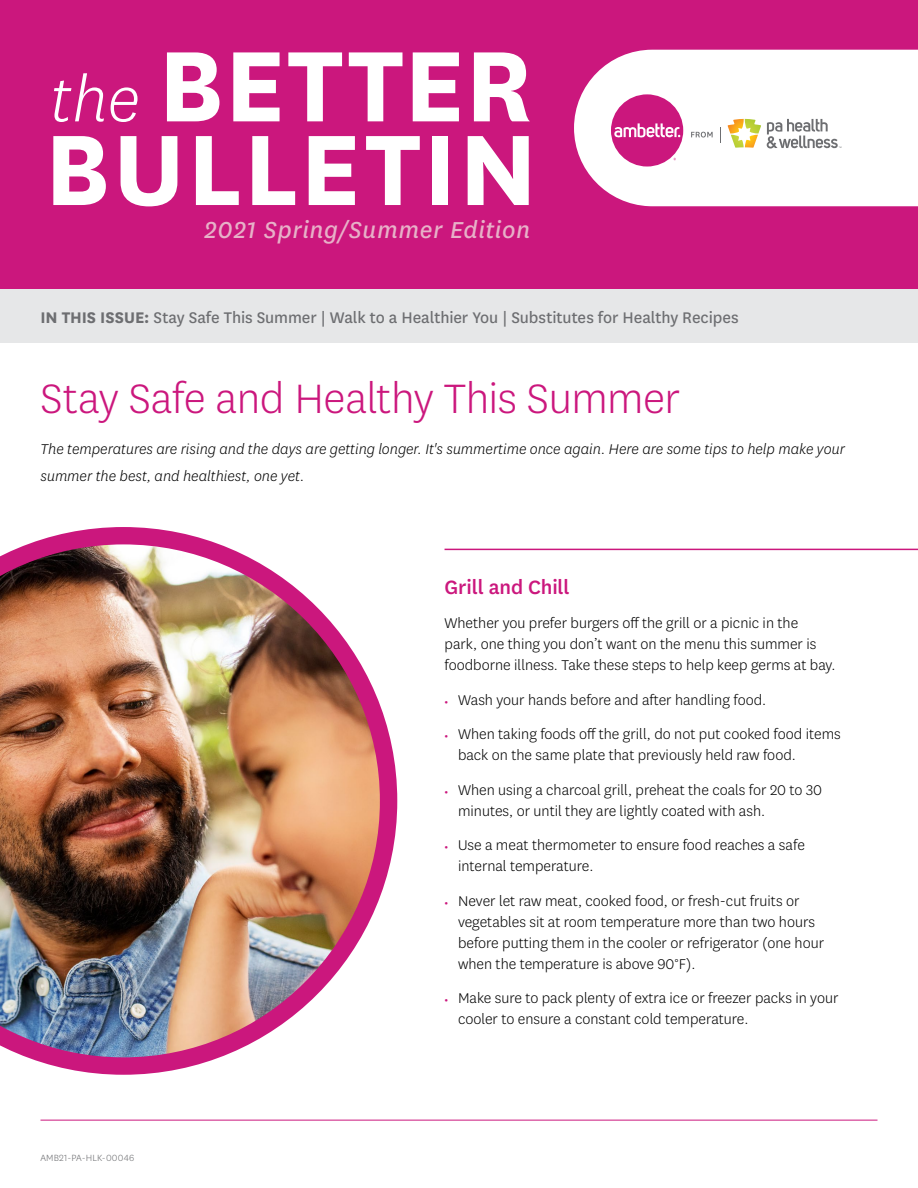
<style>
.page{position:relative;width:918px;height:1188px;background:#fff}
.page>*{position:absolute;margin:0;border:0;box-sizing:border-box;transform-origin:0 0}
.t1{font:700 117px/83.7px "Centene Sans";letter-spacing:.015em;color:#fff}
.t2{font:300 48px "Centene Sans";letter-spacing:-.01em;color:#cb177d}
.t3{font:italic 27px "Centene Sans";letter-spacing:.02em;color:#e7b1c8}
.t4{font:500 22.5px "Centene Sans";letter-spacing:-.01em;color:#cb177d}
.t5{font:18px "Centene Sans";letter-spacing:-.005em;color:#6d6e71}
.t6{font:300 16.5px/21px "Centene Sans";color:#000}
.t7{font:italic 300 16.5px/27px "Centene Sans";color:#000}
.t8{font:300 10.5px "Centene Sans";letter-spacing:.02em;color:#6d6e71}
.s1{font-weight:300;font-style:italic;font-size:72px}
.s2{font-weight:700}
.s3{font-weight:700;font-size:10.5px;color:#cb177d}
</style>
<div class="page">
<div style="left:0;top:275px;width:918px;height:68px;background:#e6e7e8"></div>
<div style="left:0;top:0;width:918px;height:289px;background:#cb177d"></div>
<div style="left:574px;top:50px;width:344px;height:156px;background:#fff"></div>
<svg style="left:691px;top:132px;width:22px;height:6px"></svg>
<svg style="left:720px;top:127px;width:1px;height:16px"></svg>
<div style="left:611px;top:94px;width:72px;height:73px;background:#cb177d;border-radius:50%"></div>
<svg style="left:614px;top:123px;width:66px;height:15px"></svg>
<svg style="left:728px;top:119px;width:33px;height:29px"></svg>
<svg style="left:767px;top:119px;width:74px;height:30px"></svg>
<img style="left:0;top:527px;width:397px;height:548px">
<hr style="left:445px;top:549px;width:473px;height:1px;background:#cb177d">
<hr style="left:40px;top:1120px;width:838px;height:1px;background:#cb177d">
<h1 class="t1" style="left:44px;top:35px;width:495px"><span class="s1">the</span> BETTER<br>BULLETIN</h1>
<h1 class="t3" style="left:204px;top:212px;width:327px">2021 Spring/Summer Edition</h1>
<p class="t5" style="left:40px;top:305px;width:700px"><span class="s2">IN THIS ISSUE:</span> Stay Safe This Summer | Walk to a Healthier You | Substitutes for Healthy Recipes</p>
<h2 class="t2" style="left:40px;top:369px;width:641px">Stay Safe and Healthy This Summer</h2>
<p class="t7" style="left:40px;top:435px;width:806px">The temperatures are rising and the days are getting longer. It's summertime once again. Here are some tips to help make your summer the best, and healthiest, one yet.</p>
<p class="t8" style="left:40px;top:1151px;width:95px">AMB21-PA-HLK-00046</p>
<h3 class="t4" style="left:445px;top:571px;width:127px">Grill and Chill</h3>
<p class="t6" style="left:445px;top:612px;width:393px">Whether you prefer burgers off the grill or a picnic in the<br>park, one thing you don’t want on the menu this summer is foodborne illness. Take these steps to help keep germs at bay.</p>
<p class="t6" style="left:445px;top:688px;width:323px"><span class="s3">•</span> Wash your hands before and after handling food.</p>
<p class="t6" style="left:458px;top:723px;width:384px;text-indent:-14px"><span class="s3">•</span> When taking foods off the grill, do not put cooked food items back on the same plate that previously held raw food.</p>
<p class="t6" style="left:458px;top:778px;width:365px;text-indent:-14px"><span class="s3">•</span> When using a charcoal grill, preheat the coals for 20 to 30 minutes, or until they are lightly coated with ash.</p>
<p class="t6" style="left:458px;top:834px;width:348px;text-indent:-14px"><span class="s3">•</span> Use a meat thermometer to ensure food reaches a safe internal temperature.</p>
<p class="t6" style="left:458px;top:889px;width:368px;text-indent:-14px"><span class="s3">•</span> Never let raw meat, cooked food, or fresh-cut fruits or vegetables sit at room temperature more than two hours before putting them in the cooler or refrigerator (one hour when the temperature is above 90°F).</p>
<p class="t6" style="left:458px;top:987px;width:382px;text-indent:-14px"><span class="s3">•</span> Make sure to pack plenty of extra ice or freezer packs in your cooler to ensure a constant cold temperature.</p>
</div>
